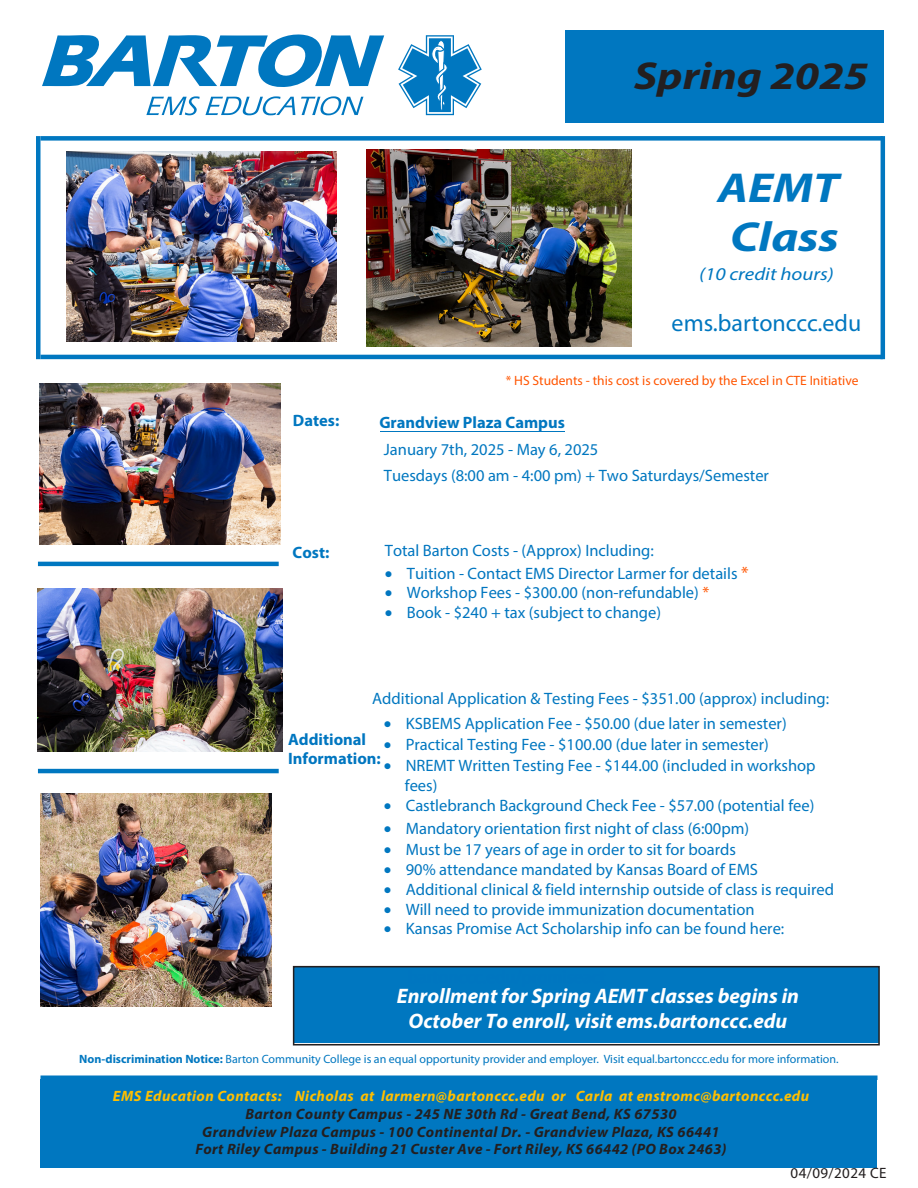
<style>
.page{position:relative;width:918px;height:1188px;background:#fff}
.page>*{position:absolute;margin:0;border:0;box-sizing:border-box;transform-origin:0 0}
.program_name{font:italic 700 42px/49.1px "Myriad Pro";color:#0077c0;scale:1.16 1}
.program_name-2{font:italic 700 39px "Myriad Pro";color:#231f20;scale:1.16 1}
.web_address{font:24px "Myriad Pro";color:#0077c0}
.heading{font:italic 700 21px/25.2px "Myriad Pro";color:#fff;text-align:center}
.web_address-2{font:italic 18px "Myriad Pro";color:#0077c0;scale:1.16 1}
.t1{font:16.5px "Myriad Pro";color:#0076c0}
.heading-2{font:16.5px/26px "Myriad Pro";color:#0077c0}
.heading-3{font:700 16.5px "Myriad Pro";color:#0077c0}
.t2{font:700 16.5px/19px "Myriad Pro";color:#0076c0}
.t3{font:italic 700 15px/17.7px "Myriad Pro";letter-spacing:.03em;color:#231f20;text-align:center}
.t4{font:italic 700 15px "Myriad Pro";letter-spacing:.03em;color:#ffbf00}
.t5{font:15px "Myriad Pro";letter-spacing:.03em;color:#221e1f}
.t6{font:13.5px "Myriad Pro";color:#f50}
.t7{font:12px "Myriad Pro";color:#0077c0}
.s1{font-size:18px;color:#f50}
.s2{color:#f50}
.s3{color:#0077c0}
.s4{font-weight:700}
</style>
<div class="page">
<div style="left:294px;top:968px;width:585px;height:75px;background:#0077c0"></div>
<div style="left:293px;top:966px;width:587px;height:79px;border:2px solid #231f20"></div>
<div style="left:565px;top:31px;width:319px;height:92px;background:#0077c0"></div>
<div style="left:40px;top:1080px;width:838px;height:88px;background:#0077c0"></div>
<hr style="left:40px;top:1076px;width:838px;height:4px;background:#0077c0">
<div style="left:40px;top:136px;width:843px;height:5px;background:#0077c0"></div>
<hr style="left:40px;top:355px;width:843px;height:4px;background:#0077c0">
<svg style="left:42px;top:34px;width:342px;height:53px"></svg>
<svg style="left:146px;top:96px;width:149px;height:19px"></svg>
<svg style="left:301px;top:96px;width:62px;height:19px"></svg>
<svg style="left:398px;top:35px;width:84px;height:81px"></svg>
<hr style="left:881px;top:136px;width:4px;height:223px;background:#0077c0">
<hr style="left:36px;top:136px;width:4px;height:223px;background:#0077c0">
<img style="left:41px;top:794px;width:231px;height:212px">
<img style="left:366px;top:149px;width:265px;height:197px">
<img style="left:39px;top:384px;width:241px;height:161px">
<img style="left:38px;top:589px;width:244px;height:163px">
<img style="left:67px;top:151px;width:270px;height:191px">
<hr style="left:38px;top:563px;width:241px;height:2px;background:#0077c0">
<hr style="left:38px;top:770px;width:241px;height:2px;background:#0077c0">
<hr style="left:380px;top:431px;width:184px;height:1px;background:#0077c0">
<p class="program_name-2" style="left:634px;top:50px;width:203px">Spring 2025</p>
<p class="program_name" style="left:718px;top:162px;width:106px">AEMT<br>Class</p>
<p class="web_address-2" style="left:699px;top:263px;width:118px">(10 credit hours)</p>
<p class="web_address" style="left:672px;top:308px;width:191px">ems.bartonccc.edu</p>
<p class="t6" style="left:506px;top:372px;width:354px">* HS Students - this cost is covered by the Excel in CTE Initiative</p>
<p class="heading-3" style="left:293px;top:410px;width:48px">Dates:</p>
<p class="heading-3" style="left:379px;top:412px;width:187px">Grandview Plaza Campus</p>
<p class="heading-2" style="left:384px;top:436px;width:387px">January 7th, 2025 - May 6, 2025<br>Tuesdays (8:00 am - 4:00 pm) + Two Saturdays/Semester</p>
<p class="t1" style="left:385px;top:540px;width:271px">Total Barton Costs - (Approx) Including:</p>
<p class="t1" style="left:385px;top:563px;width:365px">• Tuition - Contact EMS Director Larmer for details <span class="s1">*</span></p>
<p class="t1" style="left:385px;top:582px;width:326px">• Workshop Fees - $300.00 (non-refundable) <span class="s2">*</span></p>
<p class="t1" style="left:385px;top:603px;width:278px">• Book - $240 + tax (subject to change)</p>
<p class="heading-2" style="left:372px;top:686px;width:459px">Additional Application &amp; Testing Fees - $351.00 (approx) including:</p>
<p class="heading-2" style="left:384px;top:710px;width:404px">• KSBEMS Application Fee - $50.00 (due later in semester)</p>
<p class="heading-2" style="left:384px;top:731px;width:387px">• Practical Testing Fee - $100.00 (due later in semester)</p>
<p class="heading-2" style="left:405px;top:755px;width:412px;line-height:19.8px;text-indent:-21px">• NREMT Written Testing Fee - $144.00 (included in workshop fees)</p>
<p class="heading-2" style="left:384px;top:793px;width:432px">• Castlebranch Background Check Fee - $57.00 (potential fee)</p>
<p class="t1" style="left:384px;top:818px;width:367px"><span class="s3">•</span> Mandatory orientation first night of class (6:00pm)</p>
<p class="t1" style="left:384px;top:839px;width:354px"><span class="s3">•</span> Must be 17 years of age in order to sit for boards</p>
<p class="t1" style="left:384px;top:859px;width:376px"><span class="s3">•</span> 90% attendance mandated by Kansas Board of EMS</p>
<p class="t1" style="left:384px;top:879px;width:452px"><span class="s3">•</span> Additional clinical &amp; field internship outside of class is required</p>
<p class="t1" style="left:384px;top:899px;width:372px"><span class="s3">•</span> Will need to provide immunization documentation</p>
<p class="t1" style="left:384px;top:919px;width:402px"><span class="s3">•</span> Kansas Promise Act Scholarship info can be found here:</p>
<p class="t2" style="left:288px;top:729px;width:94px">Additional<br>Information:</p>
<p class="heading" style="left:397px;top:982px;width:404px">Enrollment for Spring AEMT classes begins in<br>October To enroll, visit ems.bartonccc.edu</p>
<p class="t7" style="left:79px;top:1052px;width:761px"><span class="s4">Non-discrimination Notice:</span> Barton Community College is an equal opportunity provider and employer. Visit equal.bartonccc.edu for more information.</p>
<p class="t4" style="left:113px;top:1086px;width:698px">EMS Education Contacts: Nicholas at larmern@bartonccc.edu or Carla at enstromc@bartonccc.edu</p>
<p class="t3" style="left:195px;top:1105px;width:533px">Barton County Campus - 245 NE 30th Rd - Great Bend, KS 67530<br>Grandview Plaza Campus - 100 Continental Dr. - Grandview Plaza, KS 66441<br>Fort Riley Campus - Building 21 Custer Ave - Fort Riley, KS 66442 (PO Box 2463)</p>
<p class="t5" style="left:791px;top:1164px;width:98px">04/09/2024 CE</p>
</div>
